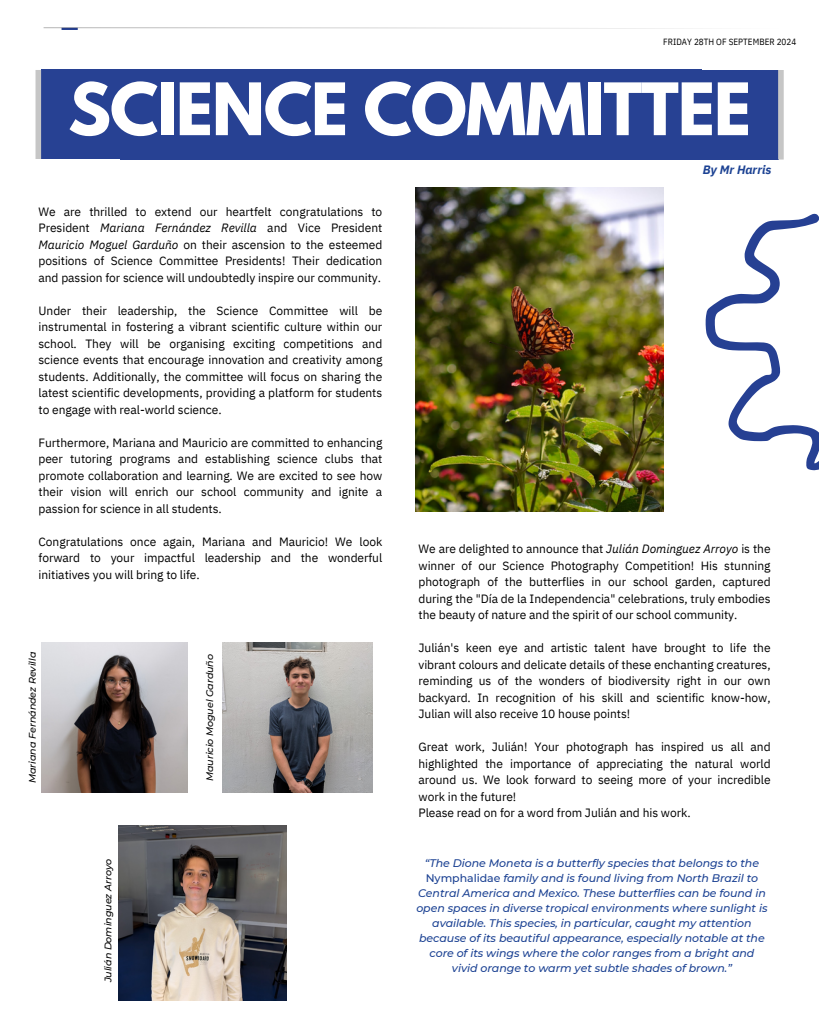
<style>
.page{position:relative;width:819px;height:1032px;background:#fff}
.page>*{position:absolute;margin:0;border:0;box-sizing:border-box;transform-origin:0 0}
.t1{font:700 64px "League Spartan";letter-spacing:-.015em;color:#fff}
.t2{font:italic 700 12.1px "IBM Plex Sans";color:#1c4293}
.t3{font:12px/16.5px "IBM Plex Sans";letter-spacing:-.005em;color:#000;text-align:justify}
.t4{font:italic 500 11px/15px "Montserrat";letter-spacing:-.005em;color:#1c4293;text-align:center}
.t5{font:italic 500 9.6px "Montserrat";letter-spacing:-.005em;color:#000}
.t6{font:9px "IBM Plex Sans Cond";letter-spacing:.005em;color:#000}
.s1{font-style:italic}
.s2{font-style:normal}
</style>
<div class="page">
<svg style="left:44px;top:28px;width:640px;height:2px"></svg>
<div style="left:41px;top:70px;width:737px;height:90px;background:#274193"></div>
<svg style="left:36px;top:70px;width:26px;height:90px"></svg>
<svg style="left:778px;top:70px;width:6px;height:90px"></svg>
<img style="left:42px;top:643px;width:145px;height:149px">
<img style="left:223px;top:643px;width:149px;height:150px">
<img style="left:416px;top:188px;width:247px;height:324px">
<img style="left:118px;top:826px;width:169px;height:174px">
<svg style="left:705px;top:214px;width:114px;height:256px"></svg>
<h3 class="t6" style="left:663px;top:36px;width:135px">FRIDAY 28TH OF SEPTEMBER 2024</h3>
<h3 class="t1" style="left:68px;top:78px;width:684px">SCIENCE COMMITTEE</h3>
<p class="t3" style="left:39px;top:203px;width:345px">We are thrilled to extend our heartfelt congratulations to President <span class="s1">Mariana Fernández Revilla</span> and Vice President <span class="s1">Mauricio Moguel Garduño</span> on their ascension to the esteemed positions of Science Committee Presidents! Their dedication and passion for science will undoubtedly inspire our community.</p>
<p class="t3" style="left:39px;top:302px;width:345px">Under their leadership, the Science Committee will be instrumental in fostering a vibrant scientific culture within our school. They will be organising exciting competitions and science events that encourage innovation and creativity among students. Additionally, the committee will focus on sharing the latest scientific developments, providing a platform for students to engage with real-world science.</p>
<p class="t3" style="left:39px;top:434px;width:345px">Furthermore, Mariana and Mauricio are committed to enhancing peer tutoring programs and establishing science clubs that promote collaboration and learning. We are excited to see how their vision will enrich our school community and ignite a passion for science in all students.</p>
<p class="t3" style="left:39px;top:533px;width:345px">Congratulations once again, Mariana and Mauricio! We look forward to your impactful leadership and the wonderful initiatives you will bring to life.</p>
<p class="t5" style="left:27px;top:783px;width:133px;rotate:-90deg">Mariana Fernández Revilla</p>
<p class="t5" style="left:204px;top:781px;width:129px;rotate:-90deg">Mauricio Moguel Garduño</p>
<h2 class="t5" style="left:102px;top:982px;width:125px;rotate:-90deg">Julián Dominguez Arroyo</h2>
<h3 class="t2" style="left:703px;top:162px;width:70px">By Mr Harris</h3>
<p class="t3" style="left:418px;top:540px;width:354px">We are delighted to announce that <span class="s1">Julián Dominguez Arroyo</span> is the winner of our Science Photography Competition! His stunning photograph of the butterflies in our school garden, captured during the "Día de la Independencia" celebrations, truly embodies the beauty of nature and the spirit of our school community.</p>
<h3 class="t3" style="left:418px;top:639px;width:354px">Julián's keen eye and artistic talent have brought to life the vibrant colours and delicate details of these enchanting creatures, reminding us of the wonders of biodiversity right in our own backyard. In recognition of his skill and scientific know-how, Julian will also receive 10 house points!</h3>
<h3 class="t3" style="left:418px;top:738px;width:354px;text-align:left">Great work, Julián! Your photograph has inspired us all and highlighted the importance of appreciating the natural world around us. We look forward to seeing more of your incredible work in the future!<br>Please read on for a word from Julián and his work.</h3>
<h3 class="t4" style="left:416px;top:856px;width:353px">“The Dione Moneta is a butterfly species that belongs to the <span class="s2">Nymphalidae</span> family and is found living from North Brazil to Central America and Mexico. These butterflies can be found in open spaces in diverse tropical environments where sunlight is available. This species, in particular, caught my attention because of its beautiful appearance, especially notable at the core of its wings where the color ranges from a bright and vivid orange to warm yet subtle shades of brown.”</h3>
</div>
